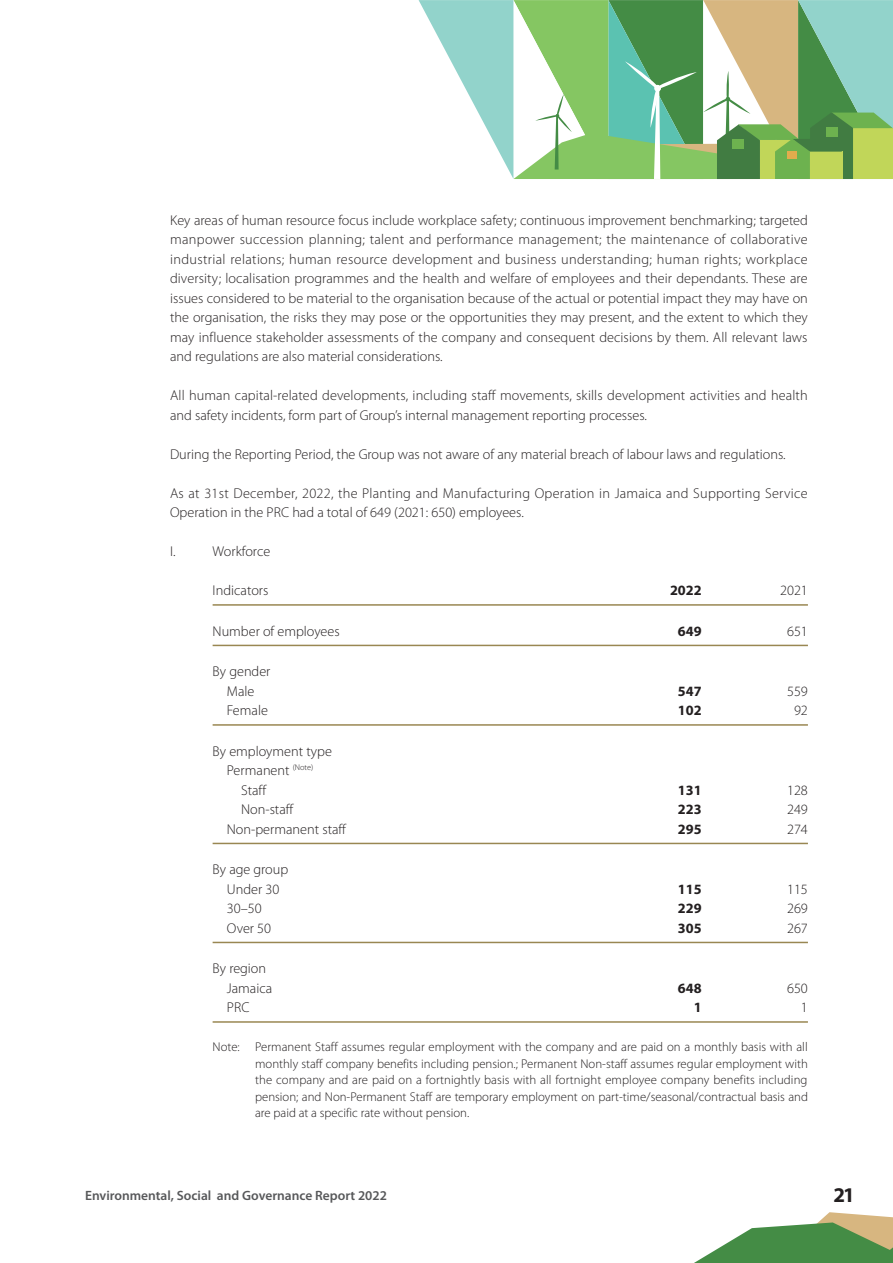
<style>
.page{position:relative;width:893px;height:1263px;background:#fff}
.page>*{position:absolute;margin:0;border:0;box-sizing:border-box;transform-origin:0 0}
.t1{font:700 21px "Myriad Pro";color:#231f20}
.Body_Text{font:300 14.25px/19.5px "Myriad Pro";color:#231f20;text-align:justify}
.Table_2_column{font:300 14.25px "Myriad Pro";color:#231f20}
.Body_Text-2{font:300 14.25px/19.5px "Myriad Pro";letter-spacing:.02em;color:#231f20}
.Table_2_column-2{font:700 14.25px "Myriad Pro";color:#231f20}
.t2{font:600 13.5px "Myriad Pro";color:#57585a}
.Note{font:300 12.75px/16.5px "Myriad Pro";color:#231f20;text-align:justify}
</style>
<div class="page">
<svg style="left:419px;top:0;width:474px;height:179px"></svg>
<div style="left:788px;top:151px;width:9px;height:8px;background:#e2ac4d"></div>
<svg style="left:694px;top:1212px;width:199px;height:51px"></svg>
<hr style="left:213px;top:604px;width:595px;height:2px;background:#998752">
<hr style="left:213px;top:645px;width:595px;height:1px;background:#998752">
<hr style="left:213px;top:724px;width:595px;height:2px;background:#998752">
<hr style="left:213px;top:843px;width:595px;height:1px;background:#998752">
<hr style="left:213px;top:942px;width:595px;height:1px;background:#998752">
<hr style="left:213px;top:1021px;width:595px;height:2px;background:#998752">
<p class="Body_Text" style="left:170px;top:210px;width:639px">Key areas of human resource focus include workplace safety; continuous improvement benchmarking; targeted manpower succession planning; talent and performance management; the maintenance of collaborative industrial relations; human resource development and business understanding; human rights; workplace diversity; localisation programmes and the health and welfare of employees and their dependants. These are issues considered to be material to the organisation because of the actual or potential impact they may have on the organisation, the risks they may pose or the opportunities they may present, and the extent to which they may influence stakeholder assessments of the company and consequent decisions by them. All relevant laws and regulations are also material considerations.</p>
<p class="Body_Text" style="left:170px;top:385px;width:639px">All human capital-related developments, including staff movements, skills development activities and health and safety incidents, form part of Group’s internal management reporting processes.</p>
<p class="Body_Text" style="left:170px;top:444px;width:617px">During the Reporting Period, the Group was not aware of any material breach of labour laws and regulations.</p>
<p class="Body_Text-2" style="left:170px;top:483px;width:639px">As at 31st December, 2022, the Planting and Manufacturing Operation in Jamaica and Supporting Service<br>Operation in the PRC had a total of 649 (2021: 650) employees.</p>
<p class="Body_Text" style="left:170px;top:541px;width:7px">I.</p>
<p class="Body_Text" style="left:213px;top:541px;width:59px">Workforce</p>
<p class="Table_2_column" style="left:213px;top:582px;width:57px">Indicators</p>
<p class="Table_2_column-2" style="left:670px;top:581px;width:33px">2022</p>
<p class="Table_2_column" style="left:780px;top:582px;width:29px">2021</p>
<p class="Table_2_column" style="left:213px;top:622px;width:129px">Number of employees</p>
<p class="Table_2_column-2" style="left:678px;top:621px;width:25px">649</p>
<p class="Table_2_column" style="left:787px;top:622px;width:22px">651</p>
<p class="Table_2_column" style="left:213px;top:663px;width:59px">By gender</p>
<p class="Table_2_column" style="left:227px;top:682px;width:29px">Male</p>
<p class="Table_2_column-2" style="left:678px;top:681px;width:25px">547</p>
<p class="Table_2_column" style="left:787px;top:682px;width:22px">559</p>
<p class="Table_2_column" style="left:227px;top:702px;width:43px">Female</p>
<p class="Table_2_column-2" style="left:678px;top:701px;width:25px">102</p>
<p class="Table_2_column" style="left:794px;top:702px;width:15px">92</p>
<p class="Table_2_column" style="left:213px;top:742px;width:121px">By employment type</p>
<p class="Table_2_column" style="left:227px;top:762px;width:88px">Permanent <sup>(Note)</sup></p>
<p class="Table_2_column" style="left:241px;top:781px;width:26px">Staff</p>
<p class="Table_2_column-2" style="left:678px;top:780px;width:25px">131</p>
<p class="Table_2_column" style="left:787px;top:781px;width:22px">128</p>
<p class="Table_2_column" style="left:241px;top:801px;width:54px">Non-staff</p>
<p class="Table_2_column-2" style="left:678px;top:800px;width:25px">223</p>
<p class="Table_2_column" style="left:787px;top:801px;width:22px">249</p>
<p class="Table_2_column" style="left:227px;top:820px;width:121px">Non-permanent staff</p>
<p class="Table_2_column-2" style="left:678px;top:819px;width:25px">295</p>
<p class="Table_2_column" style="left:787px;top:820px;width:22px">274</p>
<p class="Table_2_column" style="left:213px;top:861px;width:77px">By age group</p>
<p class="Table_2_column" style="left:227px;top:880px;width:54px">Under 30</p>
<p class="Table_2_column-2" style="left:678px;top:879px;width:25px">115</p>
<p class="Table_2_column" style="left:787px;top:880px;width:22px">115</p>
<p class="Table_2_column" style="left:227px;top:900px;width:36px">30–50</p>
<p class="Table_2_column-2" style="left:678px;top:899px;width:25px">229</p>
<p class="Table_2_column" style="left:787px;top:900px;width:22px">269</p>
<p class="Table_2_column" style="left:227px;top:919px;width:46px">Over 50</p>
<p class="Table_2_column-2" style="left:678px;top:918px;width:25px">305</p>
<p class="Table_2_column" style="left:787px;top:919px;width:22px">267</p>
<p class="Table_2_column" style="left:213px;top:960px;width:55px">By region</p>
<p class="Table_2_column" style="left:227px;top:979px;width:47px">Jamaica</p>
<p class="Table_2_column-2" style="left:678px;top:978px;width:25px">648</p>
<p class="Table_2_column" style="left:787px;top:979px;width:22px">650</p>
<p class="Table_2_column" style="left:227px;top:999px;width:24px">PRC</p>
<p class="Table_2_column-2" style="left:694px;top:998px;width:9px">1</p>
<p class="Table_2_column" style="left:801px;top:999px;width:8px">1</p>
<p class="Note" style="left:255px;top:1039px;width:554px;text-indent:-43px">Note: Permanent Staff assumes regular employment with the company and are paid on a monthly basis with all monthly staff company benefits including pension.; Permanent Non-staff assumes regular employment with the company and are paid on a fortnightly basis with all fortnight employee company benefits including pension; and Non-Permanent Staff are temporary employment on part-time/seasonal/contractual basis and are paid at a specific rate without pension.</p>
<p class="t2" style="left:85px;top:1186px;width:303px">Environmental, Social and Governance Report 2022</p>
<h1 class="t1" style="left:833px;top:1181px;width:23px">21</h1>
</div>
